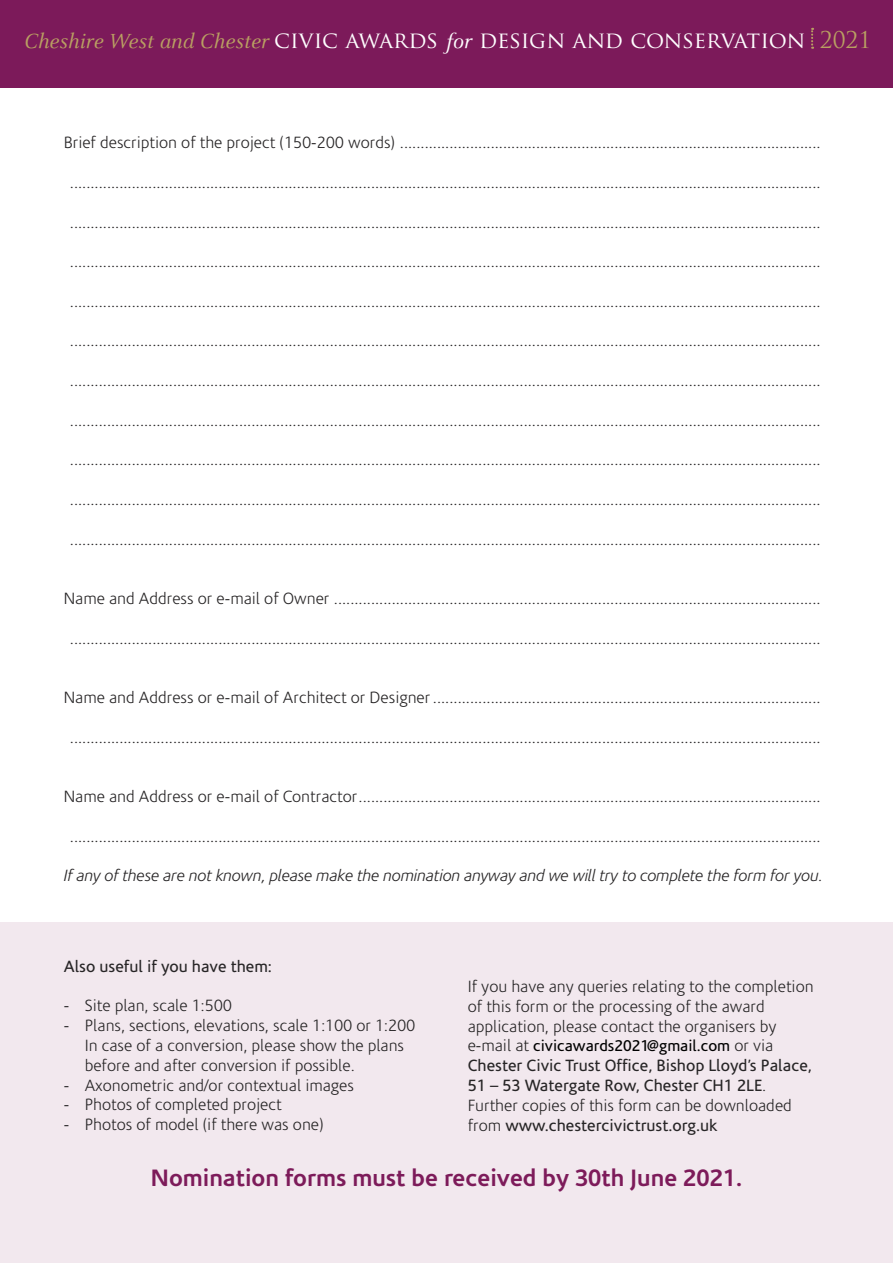
<style>
.page{position:relative;width:893px;height:1263px;background:#fff}
.page>*{position:absolute;margin:0;border:0;box-sizing:border-box;transform-origin:0 0}
.t1{font:700 24px "Corisande";color:#7d1b5a}
.t2{font:22.5px "Trajan Pro";letter-spacing:-.005em;color:#fff}
.t3{font:300 16.5px/19.8px "Corisande";color:#272526}
.t4{font:16.5px/19.8px "Corisande";color:#272526}
.t5{font:italic 300 16.5px "Corisande";letter-spacing:-.01em;color:#272526}
.t6{font:15.75px "Corisande";color:#000}
.s1{font-family:"Celeste";font-style:italic;color:#b99f62}
.s2{font-family:"Celeste";font-style:italic}
.s3{color:#b99f62}
.s4{font-weight:300;font-size:16.5px;color:#272526}
.s5{font-weight:300}
</style>
<div class="page">
<div style="left:0;top:922px;width:893px;height:341px;background:#f2e8ee"></div>
<div style="left:0;top:0;width:893px;height:88px;background:#7c1a5a"></div>
<svg style="left:811px;top:28px;width:2px;height:21px"></svg>
<p class="t2" style="left:24px;top:27px;width:849px"><span class="s1">Cheshire West and Chester</span> CIVIC AWARDS <span class="s2">for</span> DESIGN AND CONSERVATION <span class="s3">2021</span></p>
<p class="t3" style="left:64px;top:134px;width:758px">Brief description of the project (150-200 words) ......................................................................................................</p>
<p class="t3" style="left:70px;top:174px;width:752px">......................................................................................................................................................................................</p>
<p class="t3" style="left:70px;top:214px;width:752px">......................................................................................................................................................................................</p>
<p class="t3" style="left:70px;top:253px;width:752px">......................................................................................................................................................................................</p>
<p class="t3" style="left:70px;top:293px;width:752px">......................................................................................................................................................................................</p>
<p class="t3" style="left:70px;top:332px;width:752px">......................................................................................................................................................................................</p>
<p class="t3" style="left:70px;top:372px;width:752px">......................................................................................................................................................................................</p>
<p class="t3" style="left:70px;top:412px;width:752px">......................................................................................................................................................................................</p>
<p class="t3" style="left:70px;top:451px;width:752px">......................................................................................................................................................................................</p>
<p class="t3" style="left:70px;top:491px;width:752px">......................................................................................................................................................................................</p>
<p class="t3" style="left:70px;top:530px;width:752px">......................................................................................................................................................................................</p>
<p class="t3" style="left:64px;top:590px;width:758px">Name and Address or e-mail of Owner ......................................................................................................................</p>
<p class="t3" style="left:70px;top:629px;width:752px">......................................................................................................................................................................................</p>
<p class="t3" style="left:64px;top:689px;width:758px">Name and Address or e-mail of Architect or Designer ..............................................................................................</p>
<p class="t3" style="left:70px;top:728px;width:752px">......................................................................................................................................................................................</p>
<p class="t3" style="left:64px;top:788px;width:758px">Name and Address or e-mail of Contractor................................................................................................................</p>
<p class="t3" style="left:70px;top:827px;width:752px">......................................................................................................................................................................................</p>
<p class="t5" style="left:64px;top:869px;width:760px">If any of these are not known, please make the nomination anyway and we will try to complete the form for you.</p>
<p class="t4" style="left:64px;top:958px;width:210px">Also useful if you have them:</p>
<p class="t3" style="left:64px;top:997px;width:170px">- Site plan, scale 1:500</p>
<p class="t3" style="left:64px;top:1017px;width:353px">- Plans, sections, elevations, scale 1:100 or 1:200</p>
<p class="t3" style="left:85px;top:1037px;width:321px">In case of a conversion, please show the plans before and after conversion if possible.</p>
<p class="t3" style="left:64px;top:1076px;width:292px">- Axonometric and/or contextual images</p>
<p class="t3" style="left:64px;top:1096px;width:219px">- Photos of completed project</p>
<p class="t3" style="left:64px;top:1116px;width:261px">- Photos of model (if there was one)</p>
<p class="t1" style="left:151px;top:1169px;width:593px">Nomination forms must be received by 30th June 2021.</p>
<p class="t3" style="left:468px;top:978px;width:347px">If you have any queries relating to the completion of this form or the processing of the award application, please contact the organisers by</p>
<p class="t6" style="left:468px;top:1040px;width:307px"><span class="s4">e-mail at</span> civicawards2021@gmail.com <span class="s4">or via</span></p>
<p class="t4" style="left:468px;top:1057px;width:346px">Chester Civic Trust Office, Bishop Lloyd’s Palace, 51 – 53 Watergate Row, Chester CH1 2LE<span class="s5">.<br>Further copies of this form can be downloaded from</span> www.chestercivictrust.org.uk</p>
</div>
